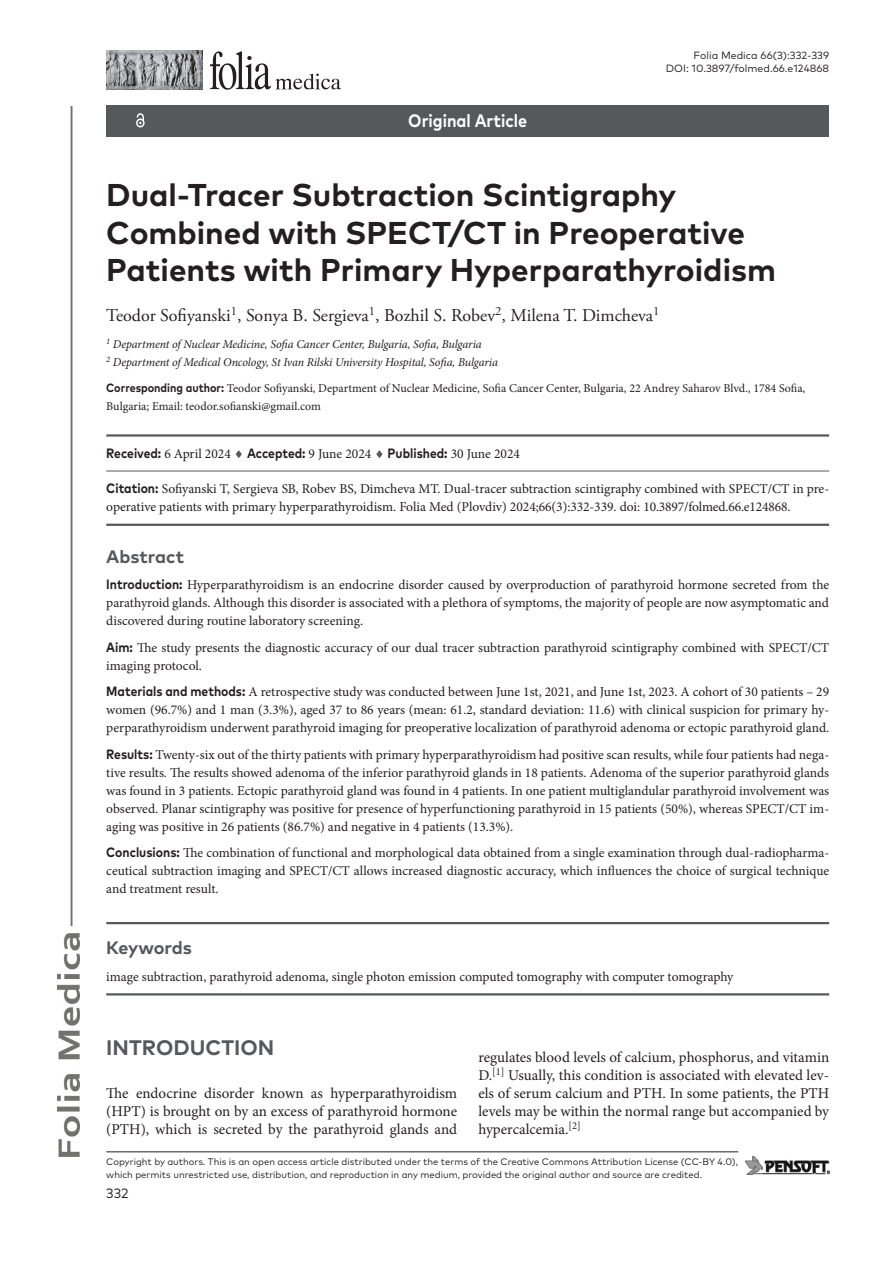
<style>
.page{position:relative;width:893px;height:1263px;background:#fff}
.page>*{position:absolute;margin:0;border:0;box-sizing:border-box;transform-origin:0 0}
._1F_-_Article_Title{font:700 31.5px/37.8px "FF Mark Pro";color:#231f20}
.H_-_1_level{font:700 21px "FF Mark Pro";color:#57585a}
._1F_-_Authors{font:18px "Adobe Garamond Pro";color:#231f20}
.t1{font:700 18px "FF Mark Pro";color:#fff;scale:.9 1}
._1F_-_Abstract{font:700 18px "FF Mark Pro";color:#57585a}
._1F_-_Keywords{font:700 18px "FF Mark Pro";letter-spacing:-.01em;color:#57585a}
.Body_text_-_no_indent{font:15px/18px "Minion Pro";color:#231f20;text-align:justify}
._1F_-_Abstract-2{font:13.5px/18px "Minion Pro";color:#231f20;text-align:justify}
._1F_-_Citation{font:13.5px/18px "Minion Pro";color:#1f1f1f}
._1F_-_Keywords-2{font:13.5px "Minion Pro";letter-spacing:-.005em;color:#231f20}
._1F_-_Dates{font:700 13.5px "FF Mark Pro";color:#231f20;scale:.9 1}
.t2{font:13.5px "FF Mark Pro";color:#231f20}
._1F_-_Corr_author{font:12px/18px "Minion Pro";color:#231f20}
._1F_-_Affiliations{font:italic 12px "Minion Pro";letter-spacing:-.01em;color:#231f20}
.F1_-_Master_Header_1st_page{font:10.5px "FF Mark Pro";color:#231f20}
.t3{font:9.45px/12.6px "FF Mark Pro";color:#231f20}
.s1{font-family:"FF Mark Pro";font-weight:700}
.s2{font-family:"Minion Pro";font-weight:400;color:#1f1f1f}
.s3{color:#57585a}
.s4{font-family:"Minion Pro";font-weight:400}
.s5{color:#231f20}
.s6{font-style:italic}
</style>
<div class="page">
<img style="left:58px;top:106px;width:22px;height:1051px">
<hr style="left:106px;top:1151px;width:632px;height:1px;background:#231f20">
<img style="left:745px;top:1157px;width:84px;height:17px">
<div style="left:106px;top:105px;width:723px;height:32px;background:#57585a"></div>
<svg style="left:136px;top:113px;width:9px;height:14px"></svg>
<hr style="left:106px;top:434px;width:723px;height:3px;background:#57585a">
<hr style="left:106px;top:471px;width:723px;height:1px;background:#57585a">
<hr style="left:106px;top:524px;width:723px;height:2px;background:#57585a">
<hr style="left:106px;top:922px;width:723px;height:2px;background:#57585a">
<hr style="left:106px;top:993px;width:723px;height:2px;background:#57585a">
<img style="left:106px;top:51px;width:96px;height:38px">
<svg style="left:210px;top:51px;width:131px;height:39px"></svg>
<p class="t1" style="left:408px;top:107px;width:134px">Original Article</p>
<p class="F1_-_Master_Header_1st_page" style="left:693px;top:48px;width:137px">Folia Medica 66(3):332-339</p>
<p class="F1_-_Master_Header_1st_page" style="left:666px;top:60px;width:165px">DOI: 10.3897/folmed.66.e124868</p>
<p class="_1F_-_Article_Title" style="left:106px;top:173px;width:671px">Dual-Tracer Subtraction Scintigraphy<br>Combined with SPECT/CT in Preoperative<br>Patients with Primary Hyperparathyroidism</p>
<p class="_1F_-_Authors" style="left:106px;top:305px;width:555px">Teodor Sofiyanski<sup>1</sup>, Sonya B. Sergieva<sup>1</sup>, Bozhil S. Robev<sup>2</sup>, Milena T. Dimcheva<sup>1</sup></p>
<p class="_1F_-_Affiliations" style="left:106px;top:336px;width:377px"><sup>1</sup> Department of Nuclear Medicine, Sofia Cancer Center, Bulgaria, Sofia, Bulgaria</p>
<p class="_1F_-_Affiliations" style="left:106px;top:354px;width:393px"><sup>2</sup> Department of Medical Oncology, St Ivan Rilski University Hospital, Sofia, Bulgaria</p>
<p class="_1F_-_Corr_author" style="left:106px;top:379px;width:701px"><span class="s1">Corresponding author:</span> Teodor Sofiyanski, Department of Nuclear Medicine, Sofia Cancer Center, Bulgaria, 22 Andrey Saharov Blvd., 1784 Sofia,<br>Bulgaria; Email: teodor.sofianski@gmail.com</p>
<p class="_1F_-_Dates" style="left:106px;top:443px;width:461px">Received: <span class="s2">6 April 2024</span> <span class="s3">♦</span> Accepted: <span class="s4">9 June 2024</span> <span class="s3">♦</span> Published: <span class="s4">30 June 2024</span></p>
<p class="_1F_-_Citation" style="left:106px;top:480px;width:724px"><span class="s1">Citation:</span> Sofiyanski T, Sergieva SB, Robev BS, Dimcheva MT. Dual-tracer subtraction scintigraphy combined with SPECT/CT in pre&shy;operative patients with primary hyperparathyroidism. <span class="s5">Folia Med (Plovdiv) 2024;66(3):332-339. doi: 10.3897/folmed.66.e124868.</span></p>
<p class="_1F_-_Abstract" style="left:106px;top:543px;width:79px">Abstract</p>
<p class="_1F_-_Abstract-2" style="left:106px;top:576px;width:724px"><span class="s1">Introduction:</span> Hyperparathyroidism is an endocrine disorder caused by overproduction of parathyroid hormone secreted from the parathyroid glands. Although this disorder is associated with a plethora of symptoms, the majority of people are now asymptomatic and discovered during routine laboratory screening.</p>
<p class="_1F_-_Abstract-2" style="left:106px;top:639px;width:724px"><span class="s1">Aim:</span> The study presents the diagnostic accuracy of our dual tracer subtraction parathyroid scintigraphy combined with SPECT/CT imaging protocol.</p>
<p class="_1F_-_Abstract-2" style="left:106px;top:683px;width:724px"><span class="s1">Materials and methods:</span> A retrospective study was conducted between June 1st, 2021, and June 1st, 2023. A cohort of 30 patients – 29 women (96.7%) and 1 man (3.3%), aged 37 to 86 years (mean: 61.2, standard deviation: 11.6) with clinical suspicion for primary hy&shy;perparathyroidism underwent parathyroid imaging for preoperative localization of parathyroid adenoma or ectopic parathyroid gland.</p>
<p class="_1F_-_Abstract-2" style="left:106px;top:746px;width:724px"><span class="s1">Results:</span> Twenty-six out of the thirty patients with primary hyperparathyroidism had positive scan results, while four patients had nega&shy;tive results. The results showed adenoma of the inferior parathyroid glands in 18 patients. Adenoma of the superior parathyroid glands was found in 3 patients. Ectopic parathyroid gland was found in 4 patients. In one patient multiglandular parathyroid involvement was observed. Planar scintigraphy was positive for presence of hyperfunctioning parathyroid in 15 patients (50%), whereas SPECT/CT im&shy;aging was positive in 26 patients (86.7%) and negative in 4 patients (13.3%).</p>
<p class="_1F_-_Abstract-2" style="left:106px;top:844px;width:724px"><span class="s1">Conclusions:</span> The combination of functional and morphological data obtained from a single examination through dual-radiopharma&shy;ceutical subtraction imaging and SPECT/CT allows increased diagnostic accuracy, which influences the choice of surgical technique and treatment result.</p>
<p class="_1F_-_Keywords" style="left:106px;top:934px;width:87px">Keywords</p>
<p class="_1F_-_Keywords-2" style="left:106px;top:967px;width:629px">image subtraction, parathyroid adenoma, single photon emission computed tomography with computer tomography</p>
<p class="H_-_1_level" style="left:106px;top:1031px;width:169px">INTRODUCTION</p>
<p class="Body_text_-_no_indent" style="left:106px;top:1084px;width:352px">The endocrine disorder known as hyperparathyroidism (HPT) is brought on by an excess of parathyroid hormone (PTH), which is secreted by the parathyroid glands and</p>
<p class="Body_text_-_no_indent" style="left:478px;top:1048px;width:352px">regulates blood levels of calcium, phosphorus, and vitamin D.<sup>[1]</sup> Usually, this condition is associated with elevated lev&shy;els of serum calcium and PTH. In some patients, the PTH levels may be within the normal range but accompanied by hypercalcemia.<sup>[2]</sup></p>
<p class="t3" style="left:106px;top:1154px;width:633px">Copyright by authors<span class="s6">.</span> This is an open access article distributed under the terms of the Creative Commons Attribution License (CC-BY 4.0), which permits unrestricted use, distribution, and reproduction in any medium, provided the original author and source are credited.</p>
<p class="t2" style="left:106px;top:1183px;width:24px">332</p>
</div>
